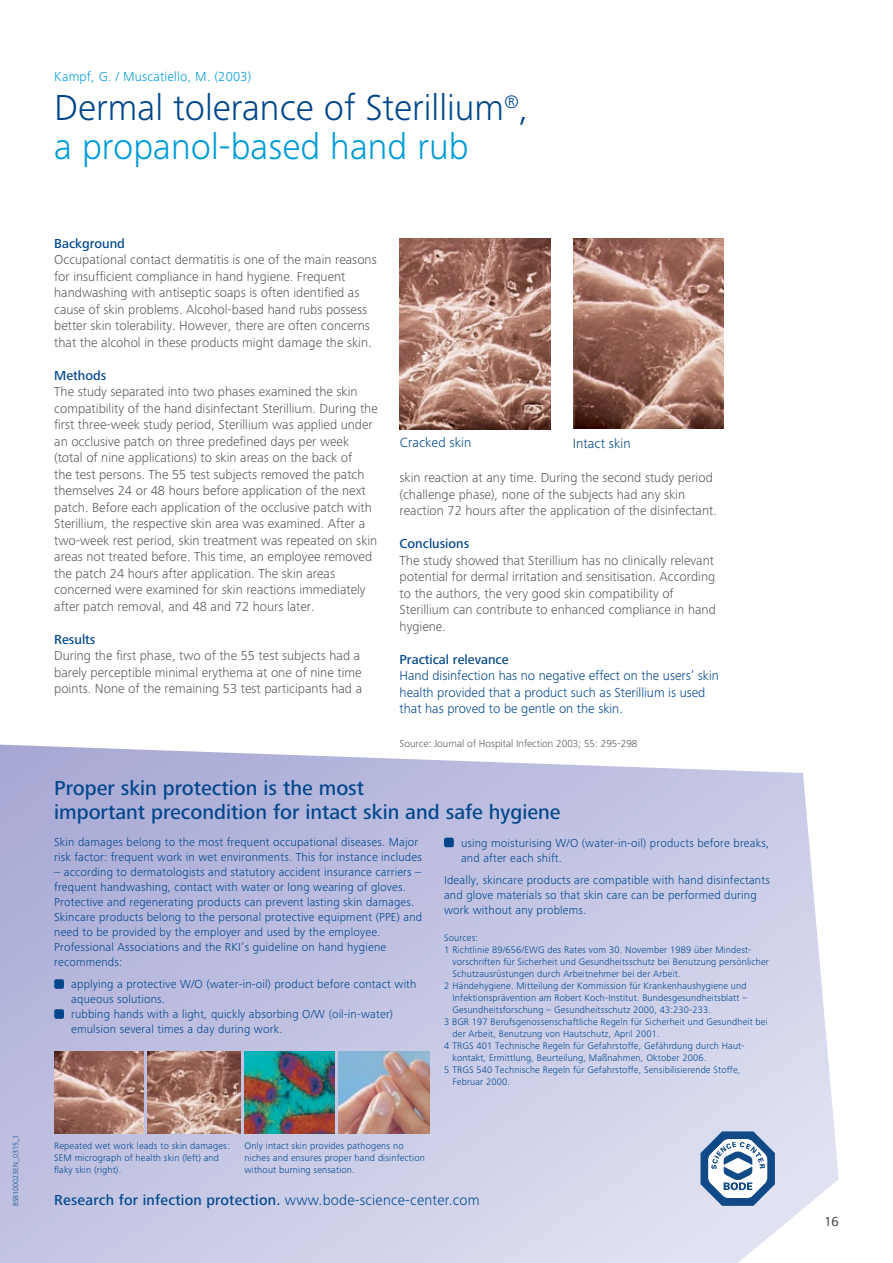
<style>
.page{position:relative;width:893px;height:1263px;background:#fff}
.page>*{position:absolute;margin:0;border:0;box-sizing:border-box;transform-origin:0 0}
.t1{font:300 37.5px/39px "Frutiger Next LTW1 G";color:#00468b}
.t2{font:500 21px/23.4px "Frutiger Next LTW1 G";color:#00468b}
.t3{font:500 15px "Frutiger Next Pro";letter-spacing:.015em;color:#00468b}
.t4{font:300 13.95px "Frutiger Next LTW1 G";letter-spacing:.005em;color:#00468b}
.t5{font:300 13.5px/16.5px "Frutiger Next LTW1 G";color:#58595b}
.t6{font:300 13.5px/16.5px "Frutiger Next LTW1 G";color:#00468b}
.t7{font:500 13.5px "Frutiger Next LTW1 G";color:#00468b}
.t8{font:300 13.5px "Frutiger Next LTW1 G";letter-spacing:.015em;color:#009cd8}
.t9{font:300 12px/15px "Frutiger Next LTW1 G";letter-spacing:.015em;color:#00468b}
.t10{font:300 10.5px "Frutiger Next LTW1 G";color:#58595b}
.t11{font:300 9.75px/12px "Frutiger Next LTW1 G";letter-spacing:.015em;color:#00468b}
.t12{font:300 7.5px "Frutiger Next LTW1 G";letter-spacing:.005em;color:#00468b}
.s1{color:#009cd8}
.s2{font-family:"Frutiger Next LTW1 G";font-weight:300}
</style>
<div class="page">
<img style="left:400px;top:238px;width:150px;height:191px">
<img style="left:573px;top:238px;width:151px;height:191px">
<svg style="left:0;top:745px;width:839px;height:518px;background:#c8c9e5"></svg>
<div style="left:54px;top:979px;width:10px;height:10px;background:#00468b;border-radius:2px"></div>
<div style="left:54px;top:1009px;width:10px;height:10px;background:#00468b;border-radius:2px"></div>
<div style="left:444px;top:838px;width:10px;height:9px;background:#00468b;border-radius:2px"></div>
<svg style="left:700px;top:1131px;width:75px;height:75px"></svg>
<img style="left:54px;top:1051px;width:90px;height:82px">
<img style="left:147px;top:1051px;width:94px;height:82px">
<img style="left:244px;top:1051px;width:90px;height:82px">
<img style="left:338px;top:1051px;width:92px;height:82px">
<p class="t8" style="left:54px;top:69px;width:199px">Kampf, G. / Muscatiello, M. (2003)</p>
<h1 class="t1" style="left:54px;top:88px;width:476px">Dermal tolerance of Sterillium<sup>®</sup>, <span class="s1">a propanol-based hand rub</span></h1>
<p class="t7" style="left:54px;top:236px;width:72px">Background</p>
<p class="t5" style="left:54px;top:252px;width:324px">Occupational contact dermatitis is one of the main reasons for insufficient compliance in hand hygiene. Frequent handwashing with antiseptic soaps is often identified as cause of skin problems. Alcohol-based hand rubs possess better skin tolerability. However, there are often concerns that the alcohol in these products might damage the skin.</p>
<p class="t7" style="left:54px;top:368px;width:54px">Methods</p>
<p class="t5" style="left:54px;top:384px;width:325px">The study separated into two phases examined the skin compatibility of the hand disinfectant Sterillium. During the first three-week study period, Sterillium was applied under an occlusive patch on three predefined days per week (total of nine applications) to skin areas on the back of<br>the test persons. The 55 test subjects removed the patch themselves 24 or 48 hours before application of the next patch. Before each application of the occlusive patch with Sterillium, the respective skin area was examined. After a two-week rest period, skin treatment was repeated on skin areas not treated before. This time, an employee removed the patch 24 hours after application. The skin areas concerned were examined for skin reactions immediately after patch removal, and 48 and 72 hours later.</p>
<p class="t7" style="left:54px;top:632px;width:43px">Results</p>
<p class="t5" style="left:54px;top:648px;width:309px">During the first phase, two of the 55 test subjects had a barely perceptible minimal erythema at one of nine time points. None of the remaining 53 test participants had a</p>
<p class="t4" style="left:400px;top:435px;width:73px">Cracked skin</p>
<p class="t4" style="left:573px;top:436px;width:59px">Intact skin</p>
<p class="t5" style="left:400px;top:470px;width:319px">skin reaction at any time. During the second study period (challenge phase), none of the subjects had any skin reaction 72 hours after the application of the disinfectant.</p>
<p class="t7" style="left:400px;top:536px;width:71px">Conclusions</p>
<p class="t5" style="left:400px;top:552px;width:318px">The study showed that Sterillium has no clinically relevant potential for dermal irritation and sensitisation. According to the authors, the very good skin compatibility of Sterillium can contribute to enhanced compliance in hand hygiene.</p>
<p class="t7" style="left:400px;top:652px;width:111px">Practical relevance</p>
<p class="t6" style="left:400px;top:668px;width:321px">Hand disinfection has no negative effect on the users’ skin health provided that a product such as Sterillium is used that has proved to be gentle on the skin.</p>
<p class="t10" style="left:400px;top:737px;width:239px">Source: Journal of Hospital Infection 2003; 55: 295-298</p>
<h2 class="t2" style="left:54px;top:777px;width:508px">Proper skin protection is the most<br>important precondition for intact skin and safe hygiene</h2>
<p class="t9" style="left:54px;top:834px;width:369px">Skin damages belong to the most frequent occupational diseases. Major risk factor: frequent work in wet environments. This for instance includes</p>
<p class="t9" style="left:54px;top:864px;width:369px">– according to dermatologists and statutory accident insurance carriers – frequent handwashing, contact with water or long wearing of gloves.<br>Protective and regenerating products can prevent lasting skin damages.<br>Skincare products belong to the personal protective equipment (PPE) and need to be provided by the employer and used by the employee.<br>Professional Associations and the RKI’s guideline on hand hygiene recommends:</p>
<p class="t9" style="left:71px;top:977px;width:347px">applying a protective W/O (water-in-oil) product before contact with aqueous solutions.<br>rubbing hands with a light, quickly absorbing O/W (oil-in-water) emulsion several times a day during work.</p>
<p class="t9" style="left:461px;top:835px;width:310px">using moisturising W/O (water-in-oil) products before breaks, and after each shift.</p>
<p class="t9" style="left:444px;top:872px;width:327px">Ideally, skincare products are compatible with hand disinfectants and glove materials so that skin care can be performed during work without any problems.</p>
<p class="t11" style="left:444px;top:932px;width:36px">Sources:</p>
<p class="t11" style="left:444px;top:944px;width:309px">1 Richtlinie 89/656/EWG des Rates vom 30. November 1989 über Mindest-</p>
<p class="t11" style="left:453px;top:956px;width:318px">vorschriften für Sicherheit und Gesundheitsschutz bei Benutzung persönlicher</p>
<p class="t11" style="left:453px;top:968px;width:230px">Schutzausrüstungen durch Arbeitnehmer bei der Arbeit.</p>
<p class="t11" style="left:444px;top:980px;width:304px">2 Händehygiene. Mitteilung der Kommission für Krankenhaushygiene und</p>
<p class="t11" style="left:453px;top:992px;width:296px">Infektionsprävention am Robert Koch-Institut. Bundesgesundheitsblatt –</p>
<p class="t11" style="left:453px;top:1004px;width:260px">Gesundheitsforschung – Gesundheitsschutz 2000, 43:230-233.</p>
<p class="t11" style="left:444px;top:1016px;width:325px">3 BGR 197 Berufsgenossenschaftliche Regeln für Sicherheit und Gesundheit bei</p>
<p class="t11" style="left:453px;top:1028px;width:209px">der Arbeit, Benutzung von Hautschutz, April 2001.</p>
<p class="t11" style="left:444px;top:1040px;width:302px">4 TRGS 401 Technische Regeln für Gefahrstoffe, Gefährdung durch Haut-</p>
<p class="t11" style="left:453px;top:1052px;width:255px">kontakt, Ermittlung, Beurteilung, Maßnahmen, Oktober 2006.</p>
<p class="t11" style="left:444px;top:1064px;width:298px">5 TRGS 540 Technische Regeln für Gefahrstoffe, Sensibilisierende Stoffe,</p>
<p class="t11" style="left:453px;top:1076px;width:59px">Februar 2000.</p>
<p class="t12" style="left:11px;top:1206px;width:73px;rotate:-90deg">BSB100023EN_0315_1</p>
<p class="t11" style="left:54px;top:1140px;width:177px">Repeated wet work leads to skin damages:<br>SEM micrograph of health skin (left) and flaky skin (right).</p>
<p class="t11" style="left:244px;top:1139px;width:182px">Only intact skin provides pathogens no niches and ensures proper hand disinfection without burning sensation.</p>
<p class="t3" style="left:54px;top:1191px;width:427px">Research for infection protection. <span class="s2">www.bode-science-center.com</span></p>
<p class="t5" style="left:824px;top:1213px;width:16px">16</p>
</div>
